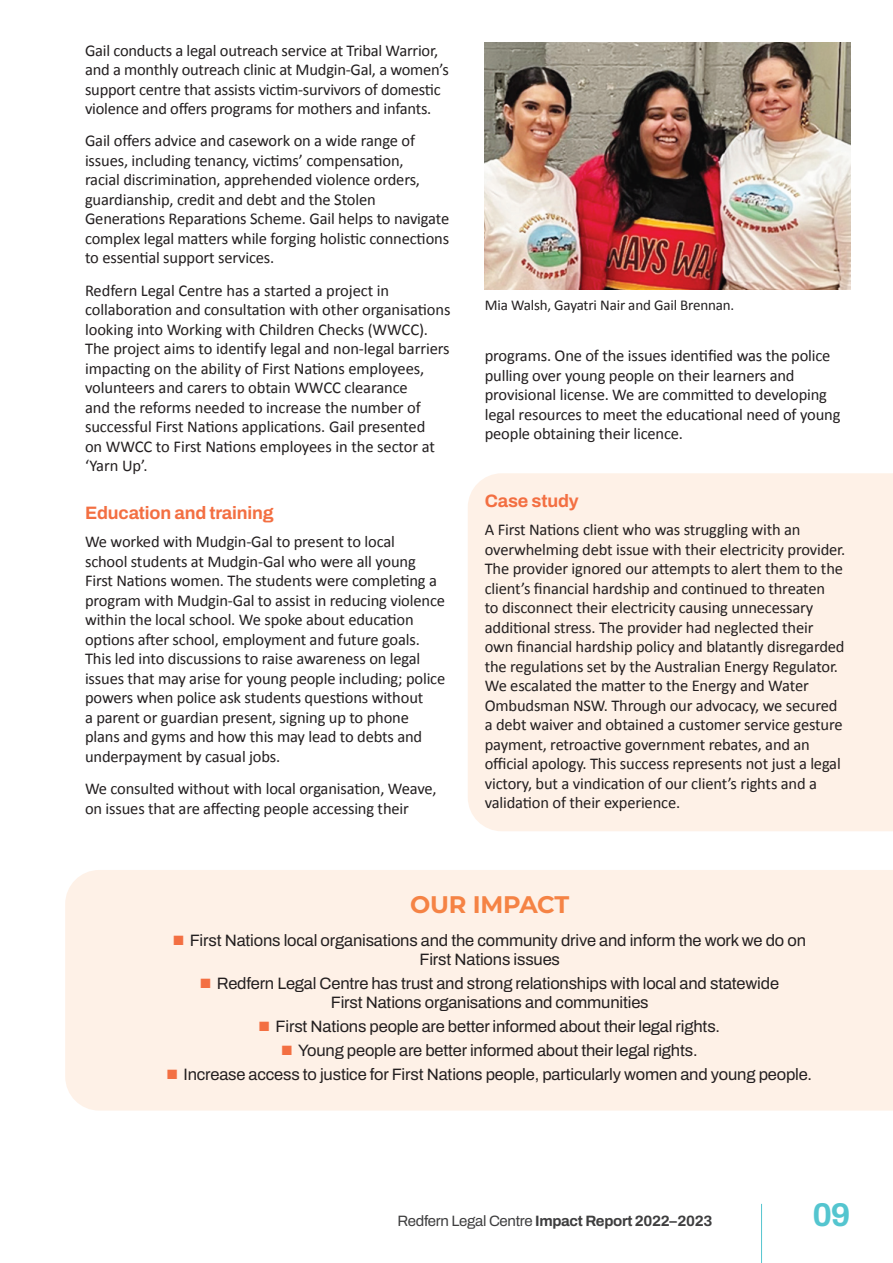
<style>
.page{position:relative;width:893px;height:1263px;background:#fff}
.page>*{position:absolute;margin:0;border:0;box-sizing:border-box;transform-origin:0 0}
.t1{font:700 33px "Archivo";color:#54c5cf}
.RLC_Heading_1{font:700 24px "Montserrat";letter-spacing:-.01em;color:#f58345}
.RLC_Heading_2{font:700 18px "Archivo";letter-spacing:-.01em;color:#f36f42}
.RLC_Body{font:16.5px/19.5px "Calibri";letter-spacing:-.01em;color:#231f20}
.Our_impact_highlights{font:16.5px/19.5px "Archivo";letter-spacing:-.01em;color:#231f20;text-align:center}
.t2{font:700 15px "Archivo";letter-spacing:-.02em;color:#3e3e3f}
.RLC_Caption{font:15px "Calibri";letter-spacing:-.01em;color:#231f20}
.s1{color:#f36f42}
.s2{font-weight:400}
</style>
<div class="page">
<hr style="left:761px;top:1204px;width:1px;height:59px;background:#54c5cf">
<div style="left:468px;top:473px;width:425px;height:358px;background:#fef1e7"></div>
<img style="left:485px;top:43px;width:365px;height:246px">
<div style="left:65px;top:870px;width:828px;height:240px;background:#fef1e7"></div>
<p class="RLC_Body" style="left:85px;top:40px;width:365px">Gail conducts a legal outreach service at Tribal Warrior, and a monthly outreach clinic at Mudgin-Gal, a women’s support centre that assists victim-survivors of domestic violence and offers programs for mothers and infants.</p>
<p class="RLC_Body" style="left:85px;top:130px;width:366px">Gail offers advice and casework on a wide range of issues, including tenancy, victims’ compensation,<br>racial discrimination, apprehended violence orders, guardianship, credit and debt and the Stolen Generations Reparations Scheme. Gail helps to navigate complex legal matters while forging holistic connections to essential support services.</p>
<p class="RLC_Body" style="left:85px;top:280px;width:367px">Redfern Legal Centre has a started a project in collaboration and consultation with other organisations looking into Working with Children Checks (WWCC).<br>The project aims to identify legal and non-legal barriers impacting on the ability of First Nations employees, volunteers and carers to obtain WWCC clearance<br>and the reforms needed to increase the number of successful First Nations applications. Gail presented<br>on WWCC to First Nations employees in the sector at ‘Yarn Up’.</p>
<p class="RLC_Heading_2" style="left:85px;top:499px;width:190px">Education and training</p>
<p class="RLC_Body" style="left:85px;top:531px;width:362px">We worked with Mudgin-Gal to present to local<br>school students at Mudgin-Gal who were all young First Nations women. The students were completing a program with Mudgin-Gal to assist in reducing violence within the local school. We spoke about education options after school, employment and future goals.<br>This led into discussions to raise awareness on legal issues that may arise for young people including; police powers when police ask students questions without<br>a parent or guardian present, signing up to phone plans and gyms and how this may lead to debts and underpayment by casual jobs.</p>
<p class="RLC_Body" style="left:85px;top:778px;width:353px">We consulted without with local organisation, Weave, on issues that are affecting people accessing their</p>
<p class="RLC_Caption" style="left:485px;top:296px;width:251px">Mia Walsh, Gayatri Nair and Gail Brennan.</p>
<p class="RLC_Body" style="left:485px;top:345px;width:357px">programs. One of the issues identified was the police pulling over young people on their learners and provisional license. We are committed to developing legal resources to meet the educational need of young people obtaining their licence.</p>
<p class="RLC_Heading_2" style="left:485px;top:488px;width:95px">Case study</p>
<p class="RLC_Body" style="left:485px;top:519px;width:362px">A First Nations client who was struggling with an overwhelming debt issue with their electricity provider.<br>The provider ignored our attempts to alert them to the client’s financial hardship and continued to threaten<br>to disconnect their electricity causing unnecessary additional stress. The provider had neglected their own financial hardship policy and blatantly disregarded the regulations set by the Australian Energy Regulator.<br>We escalated the matter to the Energy and Water Ombudsman NSW. Through our advocacy, we secured a debt waiver and obtained a customer service gesture payment, retroactive government rebates, and an official apology. This success represents not just a legal victory, but a vindication of our client’s rights and a validation of their experience.</p>
<p class="RLC_Heading_1" style="left:410px;top:889px;width:161px">OUR IMPACT</p>
<p class="Our_impact_highlights" style="left:173px;top:930px;width:634px"><span class="s1">■</span> First Nations local organisations and the community drive and inform the work we do on<br>First Nations issues</p>
<p class="Our_impact_highlights" style="left:200px;top:973px;width:580px"><span class="s1">■</span> Redfern Legal Centre has trust and strong relationships with local and statewide<br>First Nations organisations and communities</p>
<p class="Our_impact_highlights" style="left:259px;top:1017px;width:462px"><span class="s1">■</span> First Nations people are better informed about their legal rights.</p>
<p class="Our_impact_highlights" style="left:282px;top:1040px;width:417px"><span class="s1">■</span> Young people are better informed about their legal rights.</p>
<p class="Our_impact_highlights" style="left:167px;top:1064px;width:646px"><span class="s1">■</span> Increase access to justice for First Nations people, particularly women and young people.</p>
<p class="t2" style="left:397px;top:1209px;width:316px"><span class="s2">Redfern Legal Centre</span> Impact Report 2022–2023</p>
<h1 class="t1" style="left:812px;top:1189px;width:39px">09</h1>
</div>
